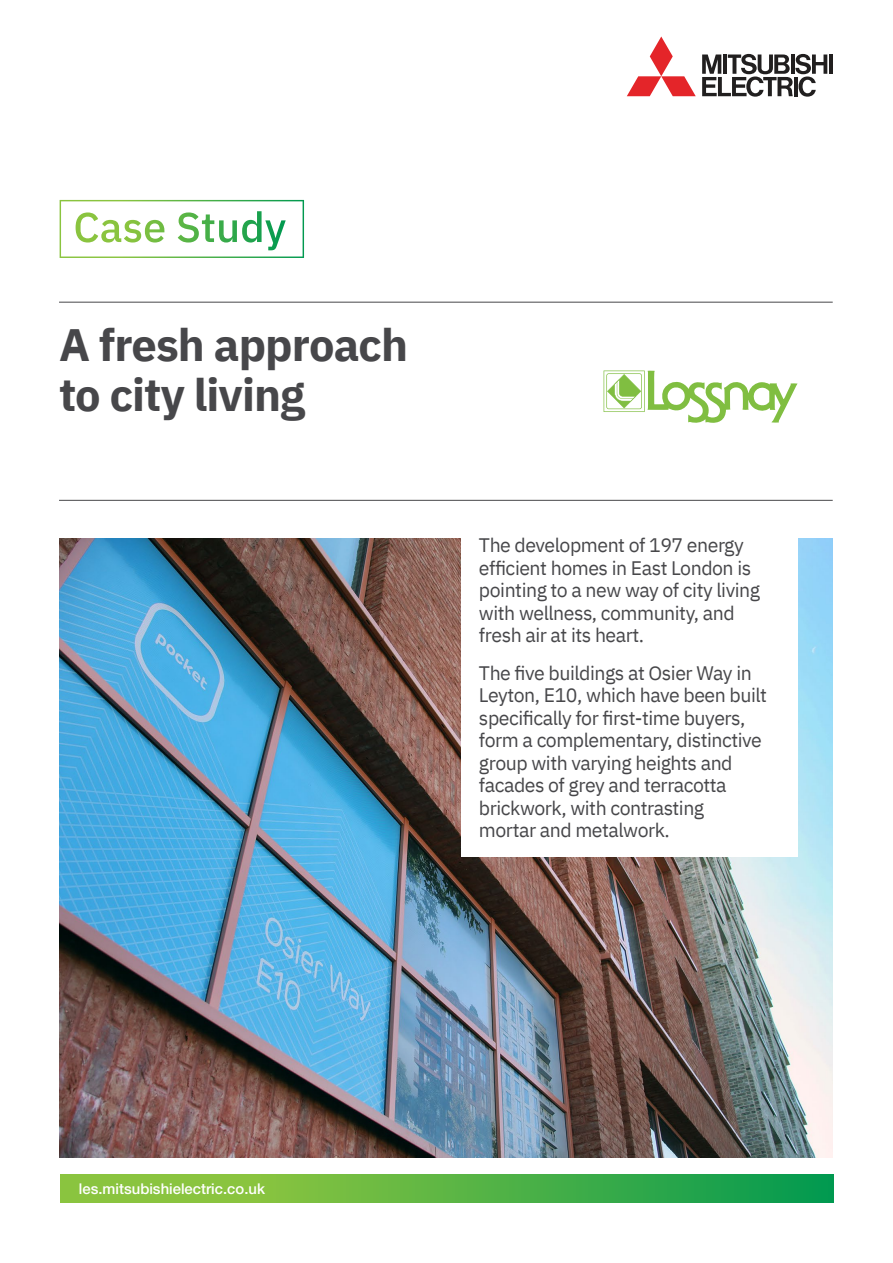
<style>
.page{position:relative;width:893px;height:1263px;background:#fff}
.page>*{position:absolute;margin:0;border:0;box-sizing:border-box;transform-origin:0 0}
.t1{font:700 45.3px/49.2px "IBM Plex Sans";letter-spacing:-.02em;color:#47474a}
.t2{font:19.5px/22.5px "IBM Plex Sans";letter-spacing:-.025em;color:#47474a}
.t3{font:500 14.85px "Helvetica Neue LT Pro";color:#fff}
</style>
<div class="page">
<svg style="left:60px;top:1174px;width:773px;height:29px;background:#56b445"></svg>
<svg style="left:627px;top:37px;width:69px;height:59px"></svg>
<hr style="left:829px;top:55px;width:4px;height:19px;background:#211f1f">
<svg style="left:702px;top:54px;width:125px;height:43px"></svg>
<svg style="left:60px;top:200px;width:244px;height:58px"></svg>
<img style="left:59px;top:538px;width:773px;height:619px">
<div style="left:461px;top:532px;width:336px;height:325px;background:#fff"></div>
<hr style="left:59px;top:500px;width:774px;height:1px;background:#47474a">
<hr style="left:59px;top:302px;width:774px;height:1px;background:#47474a">
<svg style="left:604px;top:370px;width:193px;height:53px"></svg>
<h1 class="t1" style="left:59px;top:317px;width:351px">A fresh approach to city living</h1>
<p class="t2" style="left:479px;top:532px;width:283px">The development of 197 energy efficient homes in East London is pointing to a new way of city living with wellness, community, and fresh air at its heart.</p>
<p class="t2" style="left:479px;top:660px;width:290px">The five buildings at Osier Way in<br>Leyton, E10, which have been built specifically for first-time buyers, form a complementary, distinctive group with varying heights and facades of grey and terracotta brickwork, with contrasting<br>mortar and metalwork.</p>
<p class="t3" style="left:79px;top:1180px;width:187px">les.mitsubishielectric.co.uk</p>
</div>
